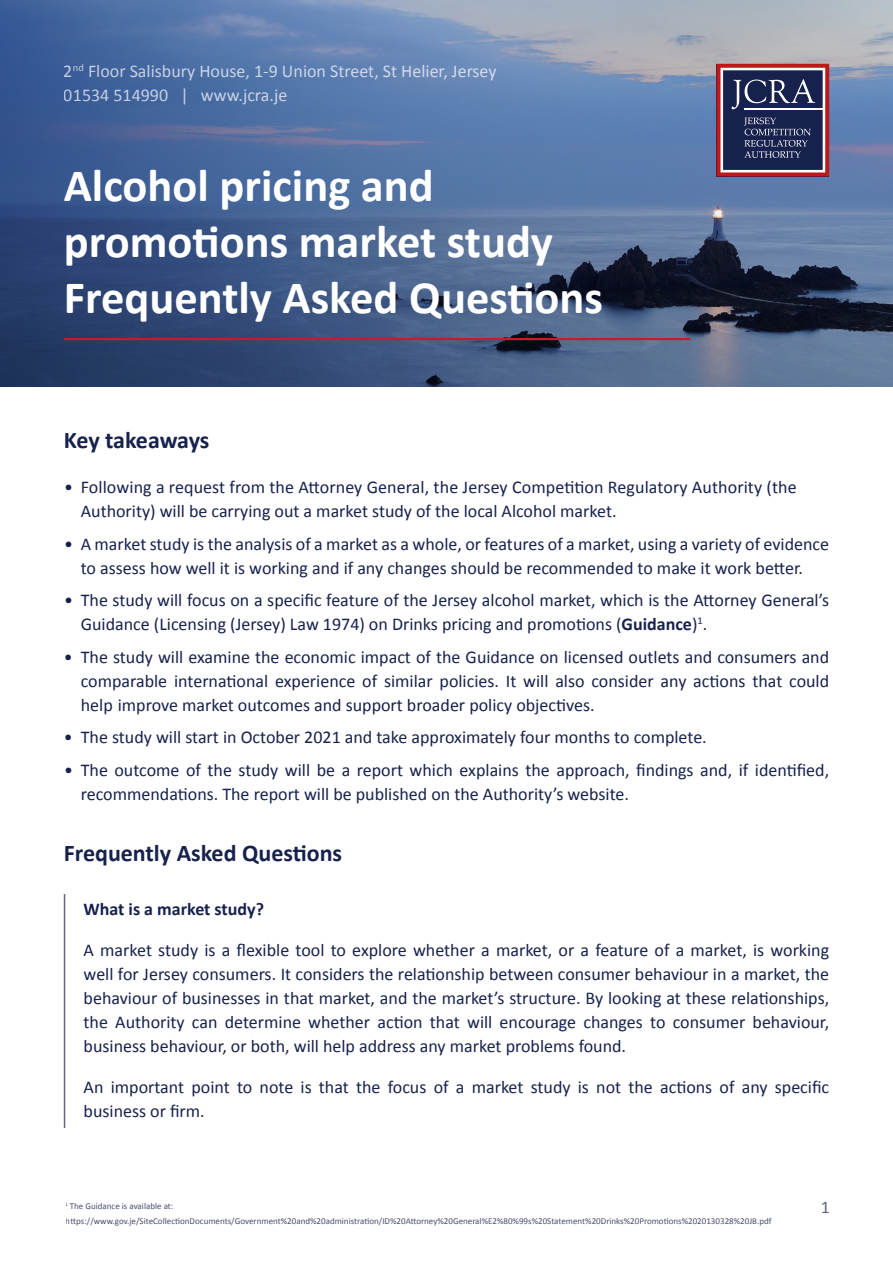
<style>
.page{position:relative;width:893px;height:1263px;background:#fff}
.page>*{position:absolute;margin:0;border:0;box-sizing:border-box;transform-origin:0 0}
.Section_Title{font:700 46.5px/55.8px "Calibri";color:#fff}
.t1{font:700 24px "Calibri";color:#17214d}
.t2{font:18px/24px "Calibri";color:#17214d}
.t3{font:18px/24px "Calibri";color:#fff}
.t4{font:700 18px "Calibri";color:#17214d}
.t5{font:18px "Calibri";color:#20254b}
.t6{font:9px/15px "Calibri";color:#17214d}
.s1{font-weight:700}
</style>
<div class="page">
<img style="left:0;top:0;width:893px;height:387px">
<svg style="left:716px;top:64px;width:113px;height:112px;background:#504261"></svg>
<hr style="left:744px;top:108px;width:80px;height:1px;background:#fff">
<hr style="left:64px;top:894px;width:1px;height:234px;background:#20254b">
<hr style="left:64px;top:338px;width:626px;height:2px;background:#c02025">
<p class="t3" style="left:64px;top:59px;width:434px">2<sup>nd</sup> Floor Salisbury House, 1-9 Union Street, St Helier, Jersey<br>01534 514990 | www.jcra.je</p>
<p class="Section_Title" style="left:64px;top:156px;width:541px">Alcohol pricing and promotions market study<br>Frequently Asked Questions</p>
<p class="t1" style="left:64px;top:423px;width:147px">Key takeaways</p>
<p class="t2" style="left:81px;top:475px;width:717px;text-indent:-16px">• Following a request from the Attorney General, the Jersey Competition Regulatory Authority (the<br>Authority) will be carrying out a market study of the local Alcohol market.</p>
<p class="t2" style="left:64px;top:531px;width:766px;text-align:center">• A market study is the analysis of a market as a whole, or features of a market, using a variety of evidence to assess how well it is working and if any changes should be recommended to make it work better.</p>
<p class="t2" style="left:81px;top:588px;width:750px;text-indent:-17px">• The study will focus on a specific feature of the Jersey alcohol market, which is the Attorney General’s<br>Guidance (Licensing (Jersey) Law 1974) on Drinks pricing and promotions (<span class="s1">Guidance</span>)<sup>1</sup>.</p>
<p class="t2" style="left:81px;top:644px;width:750px;text-align:justify;text-indent:-17px">• The study will examine the economic impact of the Guidance on licensed outlets and consumers and comparable international experience of similar policies. It will also consider any actions that could help improve market outcomes and support broader policy objectives.</p>
<p class="t2" style="left:64px;top:725px;width:644px">• The study will start in October 2021 and take approximately four months to complete.</p>
<p class="t2" style="left:81px;top:757px;width:750px;text-indent:-16px">• The outcome of the study will be a report which explains the approach, findings and, if identified, recommendations. The report will be published on the Authority’s website.</p>
<p class="t1" style="left:64px;top:836px;width:280px">Frequently Asked Questions</p>
<p class="t4" style="left:84px;top:897px;width:182px">What is a market study?</p>
<p class="t2" style="left:84px;top:938px;width:747px;text-align:justify">A market study is a flexible tool to explore whether a market, or a feature of a market, is working well for Jersey consumers. It considers the relationship between consumer behaviour in a market, the behaviour of businesses in that market, and the market’s structure. By looking at these relationships, the Authority can determine whether action that will encourage changes to consumer behaviour, business behaviour, or both, will help address any market problems found.</p>
<p class="t2" style="left:84px;top:1075px;width:747px">An important point to note is that the focus of a market study is not the actions of any specific business or firm.</p>
<p class="t6" style="left:66px;top:1198px;width:707px"><sup>1</sup> The Guidance is available at: https://www.gov.je/SiteCollectionDocuments/Government%20and%20administration/ID%20Attorney%20General%E2%80%99s%20Statement%20Drinks%20Promotions%2020130328%20JB.pdf</p>
<p class="t5" style="left:820px;top:1194px;width:11px">1</p>
</div>
